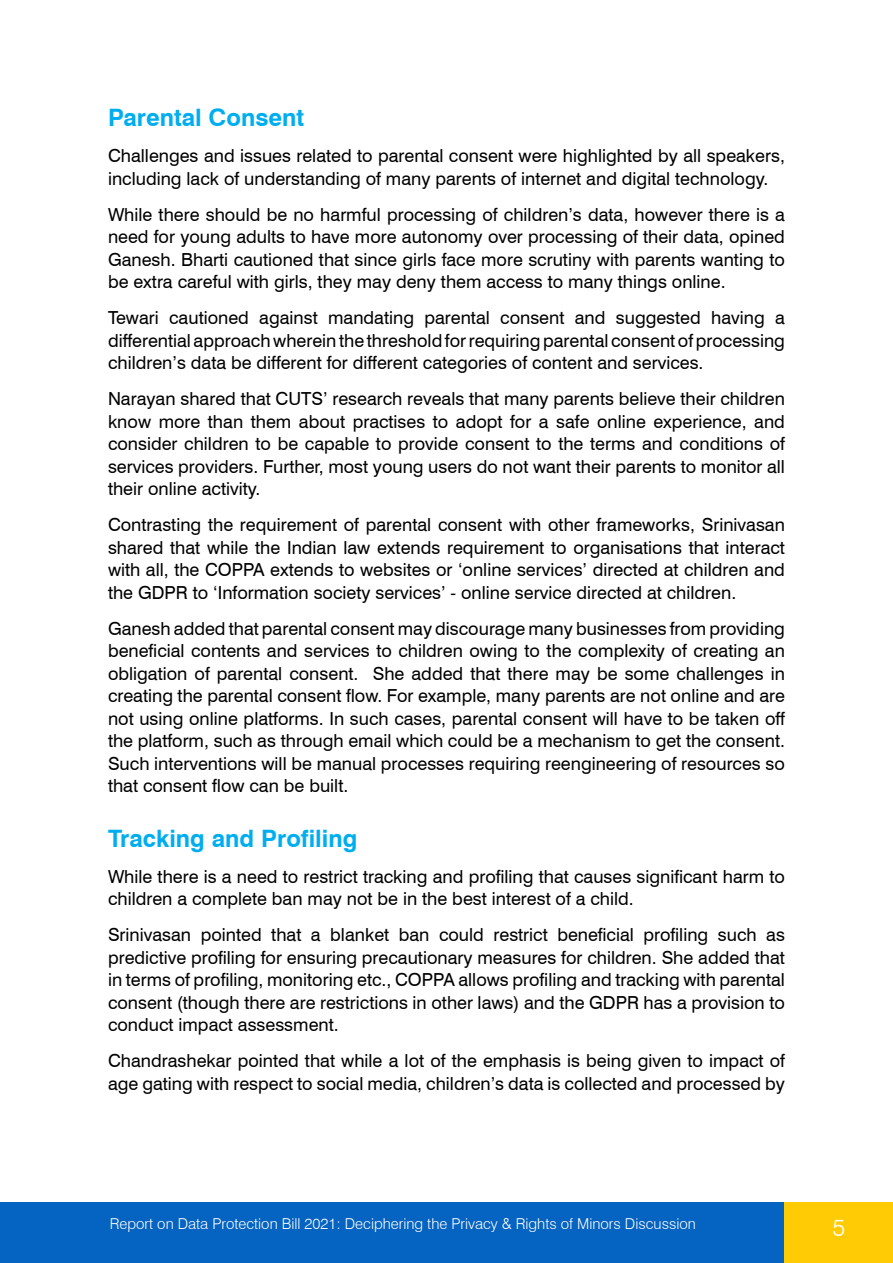
<style>
.page{position:relative;width:893px;height:1263px;background:#fff}
.page>*{position:absolute;margin:0;border:0;box-sizing:border-box;transform-origin:0 0}
.t1{font:700 24px "Swiss 721 BT";color:#00aeef}
.t2{font:300 24px "Swiss 721 BT";color:#fff}
.t3{font:18px/22.5px "Swiss 721 BT";color:#000;text-align:justify}
.t4{font:300 15px "Swiss 721 BT";color:#fff}
</style>
<div class="page">
<div style="left:0;top:1202px;width:893px;height:61px;background:#0563c1"></div>
<div style="left:785px;top:1202px;width:108px;height:61px;background:#ffcb05"></div>
<h1 class="t1" style="left:108px;top:103px;width:198px">Parental Consent</h1>
<p class="t3" style="left:108px;top:144px;width:678px">Challenges and issues related to parental consent were highlighted by all speakers, including lack of understanding of many parents of internet and digital technology.</p>
<p class="t3" style="left:108px;top:203px;width:678px">While there should be no harmful processing of children’s data, however there is a need for young adults to have more autonomy over processing of their data, opined Ganesh. Bharti cautioned that since girls face more scrutiny with parents wanting to be extra careful with girls, they may deny them access to many things online.</p>
<p class="t3" style="left:108px;top:306px;width:678px">Tewari cautioned against mandating parental consent and suggested having a differential approach wherein the threshold for requiring parental consent of processing children’s data be different for different categories of content and services.</p>
<p class="t3" style="left:108px;top:387px;width:678px">Narayan shared that CUTS’ research reveals that many parents believe their children know more than them about practises to adopt for a safe online experience, and consider children to be capable to provide consent to the terms and conditions of services providers. Further, most young users do not want their parents to monitor all their online activity.</p>
<p class="t3" style="left:108px;top:513px;width:678px">Contrasting the requirement of parental consent with other frameworks, Srinivasan shared that while the Indian law extends requirement to organisations that interact with all, the COPPA extends to websites or ‘online services’ directed at children and the GDPR to ‘Information society services’ - online service directed at children.</p>
<p class="t3" style="left:108px;top:617px;width:678px">Ganesh added that parental consent may discourage many businesses from providing beneficial contents and services to children owing to the complexity of creating an obligation of parental consent. She added that there may be some challenges in creating the parental consent flow. For example, many parents are not online and are not using online platforms. In such cases, parental consent will have to be taken off the platform, such as through email which could be a mechanism to get the consent.<br>Such interventions will be manual processes requiring reengineering of resources so that consent flow can be built.</p>
<h1 class="t1" style="left:108px;top:824px;width:251px">Tracking and Profiling</h1>
<p class="t3" style="left:108px;top:865px;width:678px">While there is a need to restrict tracking and profiling that causes significant harm to children a complete ban may not be in the best interest of a child.</p>
<p class="t3" style="left:108px;top:924px;width:678px">Srinivasan pointed that a blanket ban could restrict beneficial profiling such as predictive profiling for ensuring precautionary measures for children. She added that in terms of profiling, monitoring etc., COPPA allows profiling and tracking with parental consent (though there are restrictions in other laws) and the GDPR has a provision to conduct impact assessment.</p>
<p class="t3" style="left:108px;top:1050px;width:678px">Chandrashekar pointed that while a lot of the emphasis is being given to impact of age gating with respect to social media, children’s data is collected and processed by</p>
<p class="t4" style="left:110px;top:1214px;width:587px">Report on Data Protection Bill 2021: Deciphering the Privacy &amp; Rights of Minors Discussion</p>
<h1 class="t2" style="left:833px;top:1213px;width:14px">5</h1>
</div>
